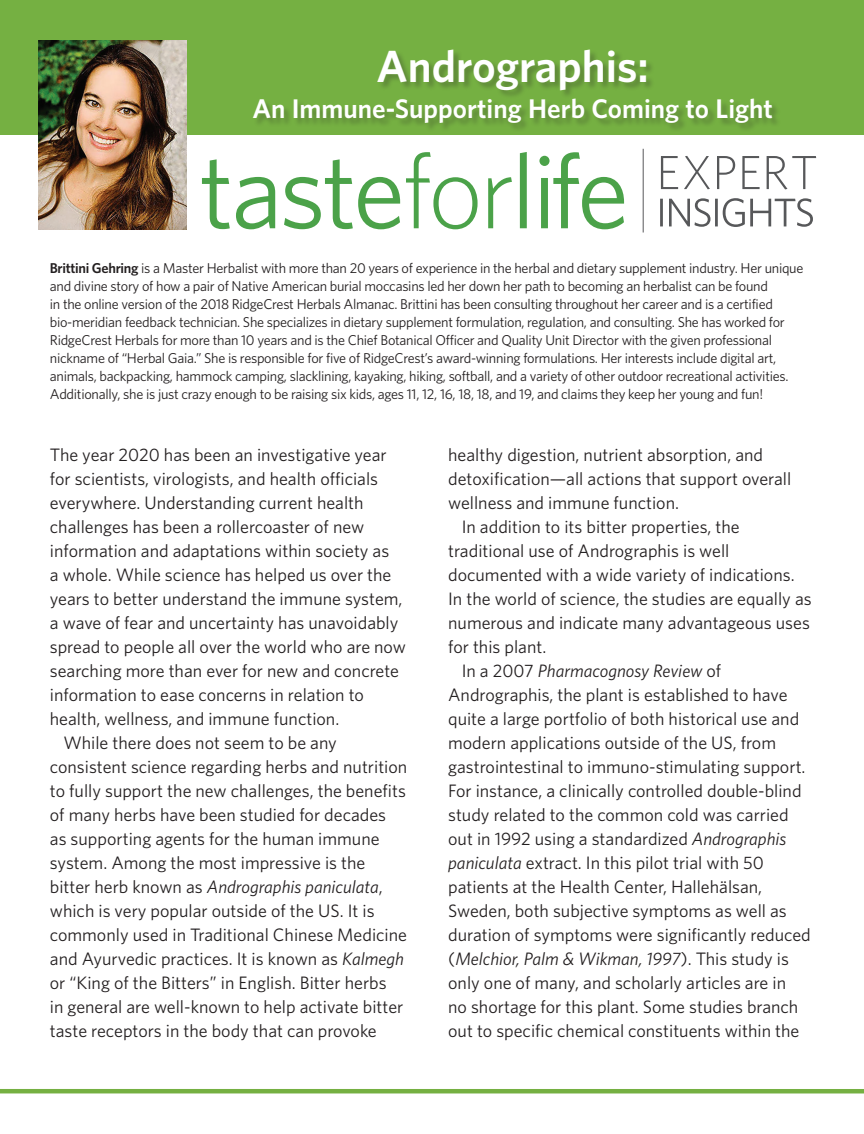
<style>
.page{position:relative;width:864px;height:1134px;background:#fff}
.page>*{position:absolute;margin:0;border:0;box-sizing:border-box;transform-origin:0 0}
.EA_Headline_Reverse{font:600 45px "Whitney";color:#fff}
.EA_Headline_Reverse-2{font:600 27px "Whitney";color:#fff}
.t1{font:18px/24px "Whitney";color:#231f20}
.t2{font:14.25px/18px "Whitney";letter-spacing:-.02em;color:#231f20}
.s1{font-weight:600}
.s2{font-style:italic}
</style>
<div class="page">
<div style="left:0;top:0;width:864px;height:135px;background:#75b042"></div>
<img style="left:38px;top:40px;width:149px;height:190px">
<div style="left:253px;top:50px;width:528px;height:82px;background:#231f20;opacity:.28"></div>
<hr style="left:0;top:1089px;width:864px;height:4px;background:#75b042">
<hr style="left:643px;top:149px;width:1px;height:84px;background:#57585a">
<svg style="left:660px;top:198px;width:153px;height:29px"></svg>
<svg style="left:661px;top:156px;width:155px;height:33px"></svg>
<svg style="left:202px;top:152px;width:422px;height:77px"></svg>
<p class="EA_Headline_Reverse" style="left:377px;top:40px;width:274px">Andrographis:</p>
<p class="EA_Headline_Reverse-2" style="left:252px;top:93px;width:522px">An Immune-Supporting Herb Coming to Light</p>
<p class="t2" style="left:50px;top:259px;width:755px"><span class="s1">Brittini Gehring</span> is a Master Herbalist with more than 20 years of experience in the herbal and dietary supplement industry. Her unique and divine story of how a pair of Native American burial moccasins led her down her path to becoming an herbalist can be found<br>in the online version of the 2018 RidgeCrest Herbals Almanac. Brittini has been consulting throughout her career and is a certified bio-meridian feedback technician. She specializes in dietary supplement formulation, regulation, and consulting. She has worked for RidgeCrest Herbals for more than 10 years and is the Chief Botanical Officer and Quality Unit Director with the given professional nickname of “Herbal Gaia.” She is responsible for five of RidgeCrest’s award-winning formulations. Her interests include digital art, animals, backpacking, hammock camping, slacklining, kayaking, hiking, softball, and a variety of other outdoor recreational activities.<br>Additionally, she is just crazy enough to be raising six kids, ages 11, 12, 16, 18, 18, and 19, and claims they keep her young and fun!</p>
<p class="t1" style="left:50px;top:442px;width:358px">The year 2020 has been an investigative year for scientists, virologists, and health officials everywhere. Understanding current health challenges has been a rollercoaster of new information and adaptations within society as<br>a whole. While science has helped us over the years to better understand the immune system, a wave of fear and uncertainty has unavoidably spread to people all over the world who are now searching more than ever for new and concrete information to ease concerns in relation to health, wellness, and immune function.</p>
<p class="t1" style="left:50px;top:730px;width:359px;text-indent:14px">While there does not seem to be any consistent science regarding herbs and nutrition to fully support the new challenges, the benefits of many herbs have been studied for decades as supporting agents for the human immune system. Among the most impressive is the bitter herb known as <span class="s2">Andrographis paniculata</span>, which is very popular outside of the US. It is commonly used in Traditional Chinese Medicine and Ayurvedic practices. It is known as <span class="s2">Kalmegh </span>or “King of the Bitters” in English. Bitter herbs<br>in general are well-known to help activate bitter taste receptors in the body that can provoke</p>
<p class="t1" style="left:448px;top:442px;width:345px">healthy digestion, nutrient absorption, and detoxification—all actions that support overall wellness and immune function.</p>
<p class="t1" style="left:448px;top:514px;width:365px;text-indent:14px">In addition to its bitter properties, the traditional use of Andrographis is well documented with a wide variety of indications.<br>In the world of science, the studies are equally as numerous and indicate many advantageous uses for this plant.</p>
<p class="t1" style="left:448px;top:658px;width:364px;text-indent:14px">In a 2007 <span class="s2">Pharmacognosy Review</span> of Andrographis, the plant is established to have quite a large portfolio of both historical use and modern applications outside of the US, from gastrointestinal to immuno-stimulating support.<br>For instance, a clinically controlled double-blind study related to the common cold was carried out in 1992 using a standardized <span class="s2">Andrographis paniculata</span> extract. In this pilot trial with 50 patients at the Health Center, Hallehälsan, Sweden, both subjective symptoms as well as duration of symptoms were significantly reduced (<span class="s2">Melchior, Palm &amp; Wikman, 1997</span>). This study is only one of many, and scholarly articles are in<br>no shortage for this plant. Some studies branch out to specific chemical constituents within the</p>
</div>
